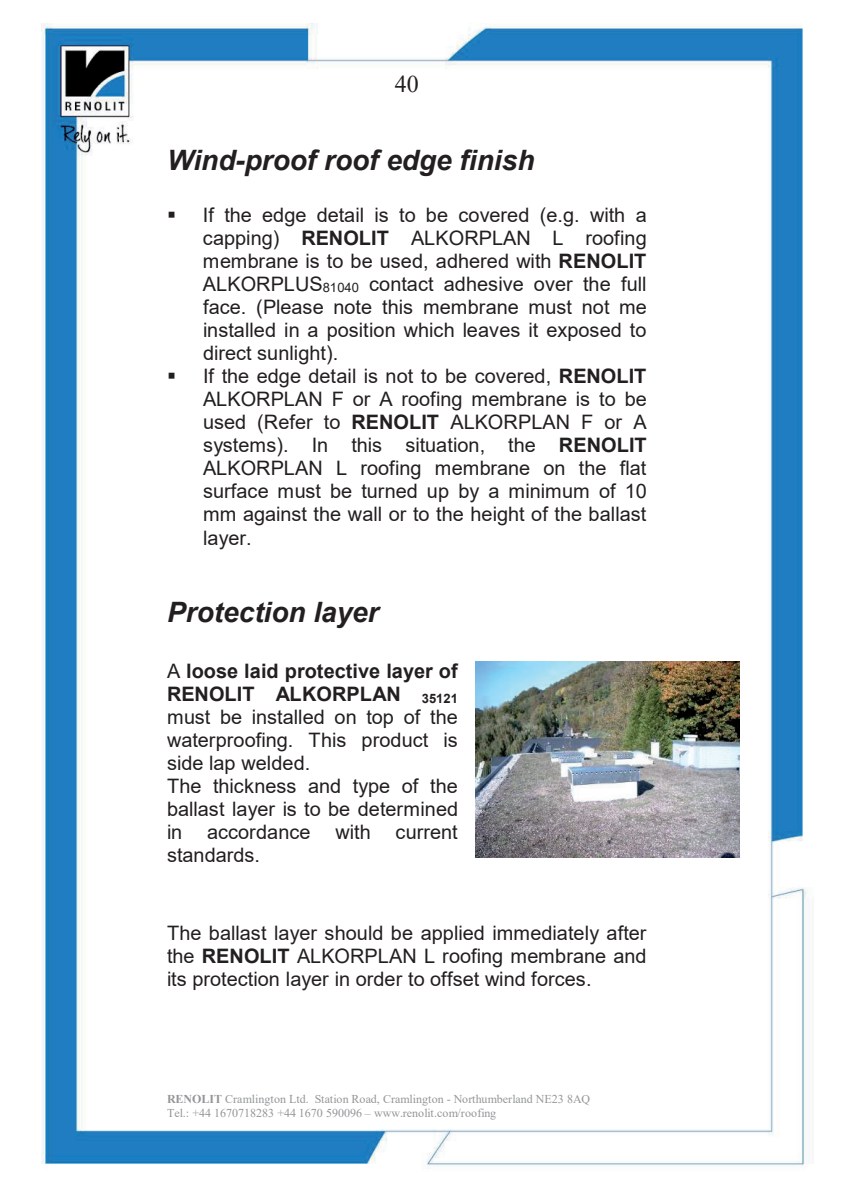
<style>
.page{position:relative;width:842px;height:1191px;background:#fff}
.page>*{position:absolute;margin:0;border:0;box-sizing:border-box;transform-origin:0 0}
.t1{font:italic 700 28px "Arial";color:#231f20}
.t2{font:24px "Times New Roman";color:#231f20}
.t3{font:20px/23px "Arial";color:#231f20;text-align:justify}
.t4{font:12px/13.6px "Times New Roman";color:#939598}
.s1{font-weight:700}
.s2{font-size:13px}
</style>
<div class="page">
<img style="left:41px;top:23px;width:773px;height:1146px">
<img style="left:476px;top:661px;width:264px;height:196px">
<p class="t2" style="left:395px;top:67px;width:25px">40</p>
<h1 class="t1" style="left:167px;top:141px;width:369px">Wind-proof roof edge finish</h1>
<p class="t3" style="left:203px;top:204px;width:445px;text-indent:-36px">▪ If the edge detail is to be covered (e.g. with a capping) <span class="s1">RENOLIT</span> ALKORPLAN L roofing membrane is to be used, adhered with <span class="s1">RENOLIT </span>ALKORPLUS<span class="s2">81040</span> contact adhesive over the full face. (Please note this membrane must not me installed in a position which leaves it exposed to direct sunlight).</p>
<p class="t3" style="left:203px;top:364px;width:445px;text-indent:-36px">▪ If the edge detail is not to be covered, <span class="s1">RENOLIT </span>ALKORPLAN F or A roofing membrane is to be used (Refer to <span class="s1">RENOLIT</span> ALKORPLAN F or A systems). In this situation, the <span class="s1">RENOLIT </span>ALKORPLAN L roofing membrane on the flat surface must be turned up by a minimum of 10 mm against the wall or to the height of the ballast layer.</p>
<h1 class="t1" style="left:167px;top:593px;width:213px">Protection layer</h1>
<p class="t3" style="left:167px;top:659px;width:293px;text-align:left">A <span class="s1">loose laid protective layer of<br>RENOLIT ALKORPLAN</span> <sub>35121 </sub>must be installed on top of the waterproofing. This product is side lap welded.<br>The thickness and type of the ballast layer is to be determined in accordance</p>
<p class="t3" style="left:335px;top:820px;width:124px">with current</p>
<p class="t3" style="left:167px;top:843px;width:95px">standards.</p>
<p class="t3" style="left:167px;top:921px;width:481px">The ballast layer should be applied immediately after the <span class="s1">RENOLIT</span> ALKORPLAN L roofing membrane and its protection layer in order to offset wind forces.</p>
<p class="t4" style="left:167px;top:1092px;width:425px"><span class="s1">RENOLIT</span> Cramlington Ltd. Station Road, Cramlington - Northumberland NE23 8AQ<br>Tel.: +44 1670718283 +44 1670 590096 – www.renolit.com/roofing</p>
</div>
